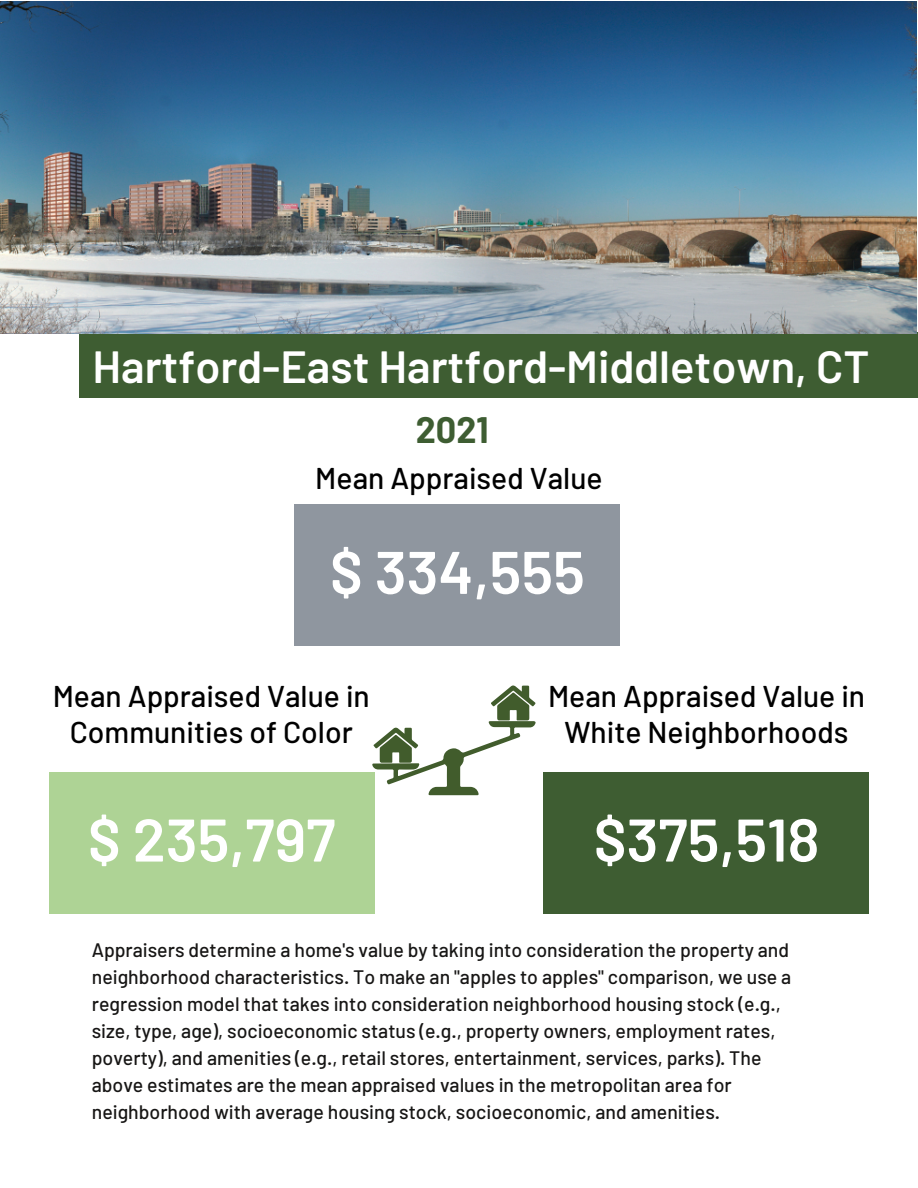
<style>
.page{position:relative;width:918px;height:1188px;background:#fff}
.page>*{position:absolute;margin:0;border:0;box-sizing:border-box;transform-origin:0 0}
.t1{font:600 60px "Barlow";color:#fff}
.t2{font:600 45px "Barlow";color:#fff}
.t3{font:700 36px "Barlow";color:#3e5d32}
.t4{font:500 30px/36px "Barlow";color:#000;text-align:center}
.t5{font:500 19.5px/27px "Barlow";color:#171615}
</style>
<div class="page">
<div style="left:79px;top:332px;width:839px;height:66px;background:#3e5d32"></div>
<img style="left:0;top:1px;width:916px;height:332px">
<div style="left:295px;top:504px;width:325px;height:142px;background:#8f969f"></div>
<svg style="left:372px;top:685px;width:164px;height:110px"></svg>
<div style="left:49px;top:772px;width:325px;height:142px;background:#aed395"></div>
<div style="left:544px;top:772px;width:325px;height:142px;background:#3e5d32"></div>
<h2 class="t2" style="left:93px;top:338px;width:779px">Hartford-East Hartford-Middletown, CT</h2>
<h3 class="t3" style="left:416px;top:407px;width:75px">2021</h3>
<h3 class="t4" style="left:315px;top:459px;width:289px">Mean Appraised Value</h3>
<h1 class="t1" style="left:330px;top:534px;width:257px">$ 334,555</h1>
<h3 class="t4" style="left:53px;top:677px;width:319px">Mean Appraised Value in<br>Communities of Color</h3>
<h3 class="t4" style="left:548px;top:677px;width:319px">Mean Appraised Value in<br>White Neighborhoods</h3>
<h1 class="t1" style="left:88px;top:802px;width:249px">$ 235,797</h1>
<h1 class="t1" style="left:594px;top:802px;width:227px">$375,518</h1>
<p class="t5" style="left:92px;top:936px;width:701px">Appraisers determine a home's value by taking into consideration the property and neighborhood characteristics. To make an "apples to apples" comparison, we use a regression model that takes into consideration neighborhood housing stock (e.g., size, type, age), socioeconomic status (e.g., property owners, employment rates, poverty), and amenities (e.g., retail stores, entertainment, services, parks). The above estimates are the mean appraised values in the metropolitan area for neighborhood with average housing stock, socioeconomic, and amenities.</p>
</div>
